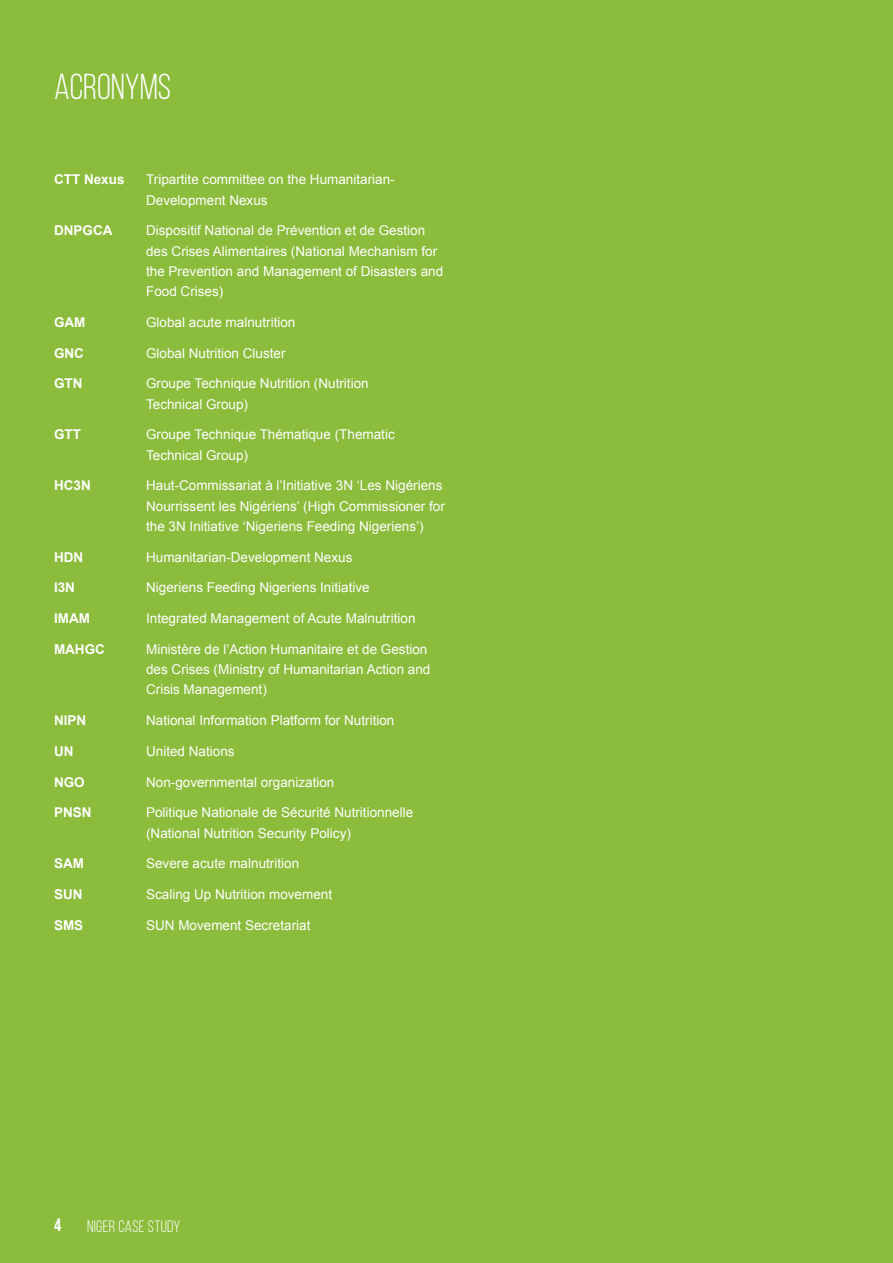
<style>
.page{position:relative;width:893px;height:1263px;background:#8bbc3b}
.page>*{position:absolute;margin:0;border:0;box-sizing:border-box;transform-origin:0 0}
.t1{font:36px "Bebas Neue";color:#fff}
.t2{font:700 18px "Bebas Neue";color:#fff}
.t3{font:16.5px "Bebas Neue";letter-spacing:.02em;color:#fff}
.t4{font:13.5px/20.2px "Arial";color:#fff}
.t5{font:700 13.5px "Arial";color:#fff}
</style>
<div class="page">
<h1 class="t1" style="left:54px;top:67px;width:119px">ACRONYMS</h1>
<p class="t5" style="left:54px;top:171px;width:72px">CTT Nexus</p>
<p class="t5" style="left:54px;top:222px;width:60px">DNPGCA</p>
<p class="t5" style="left:54px;top:313px;width:33px">GAM</p>
<p class="t5" style="left:54px;top:344px;width:31px">GNC</p>
<p class="t5" style="left:54px;top:375px;width:30px">GTN</p>
<p class="t5" style="left:54px;top:426px;width:28px">GTT</p>
<p class="t5" style="left:54px;top:477px;width:38px">HC3N</p>
<p class="t5" style="left:54px;top:548px;width:31px">HDN</p>
<p class="t5" style="left:54px;top:579px;width:23px">I3N</p>
<p class="t5" style="left:54px;top:609px;width:37px">IMAM</p>
<p class="t5" style="left:54px;top:640px;width:52px">MAHGC</p>
<p class="t5" style="left:54px;top:711px;width:34px">NIPN</p>
<p class="t5" style="left:54px;top:742px;width:21px">UN</p>
<p class="t5" style="left:54px;top:773px;width:32px">NGO</p>
<p class="t5" style="left:54px;top:804px;width:39px">PNSN</p>
<p class="t5" style="left:54px;top:855px;width:31px">SAM</p>
<p class="t5" style="left:54px;top:885px;width:30px">SUN</p>
<p class="t5" style="left:54px;top:916px;width:31px">SMS</p>
<p class="t4" style="left:146px;top:170px;width:250px">Tripartite committee on the Humanitarian-<br>Development Nexus</p>
<p class="t4" style="left:146px;top:221px;width:299px">Dispositif National de Prévention et de Gestion des Crises Alimentaires (National Mechanism for the Prevention and Management of Disasters and Food Crises)</p>
<p class="t4" style="left:146px;top:312px;width:151px">Global acute malnutrition</p>
<p class="t4" style="left:146px;top:343px;width:141px">Global Nutrition Cluster</p>
<p class="t4" style="left:146px;top:374px;width:224px">Groupe Technique Nutrition (Nutrition<br>Technical Group)</p>
<p class="t4" style="left:146px;top:425px;width:250px">Groupe Technique Thématique (Thematic<br>Technical Group)</p>
<p class="t4" style="left:146px;top:476px;width:300px">Haut-Commissariat à l’Initiative 3N ‘Les Nigériens<br>Nourrissent les Nigériens’ (High Commissioner for the 3N Initiative ‘Nigeriens Feeding Nigeriens’)</p>
<p class="t4" style="left:146px;top:547px;width:208px">Humanitarian-Development Nexus</p>
<p class="t4" style="left:146px;top:578px;width:225px">Nigeriens Feeding Nigeriens Initiative</p>
<p class="t4" style="left:146px;top:608px;width:271px">Integrated Management of Acute Malnutrition</p>
<p class="t4" style="left:146px;top:639px;width:286px">Ministère de l’Action Humanitaire et de Gestion des Crises (Ministry of Humanitarian Action and<br>Crisis Management)</p>
<p class="t4" style="left:146px;top:710px;width:250px">National Information Platform for Nutrition</p>
<p class="t4" style="left:146px;top:741px;width:90px">United Nations</p>
<p class="t4" style="left:146px;top:772px;width:190px">Non-governmental organization</p>
<p class="t4" style="left:146px;top:803px;width:269px">Politique Nationale de Sécurité Nutritionnelle (National Nutrition Security Policy)</p>
<p class="t4" style="left:146px;top:854px;width:155px">Severe acute malnutrition</p>
<p class="t4" style="left:146px;top:884px;width:188px">Scaling Up Nutrition movement</p>
<p class="t4" style="left:146px;top:915px;width:166px">SUN Movement Secretariat</p>
<h2 class="t2" style="left:54px;top:1215px;width:9px">4</h2>
<p class="t3" style="left:87px;top:1217px;width:95px">NIGER CASE STUDY</p>
</div>
